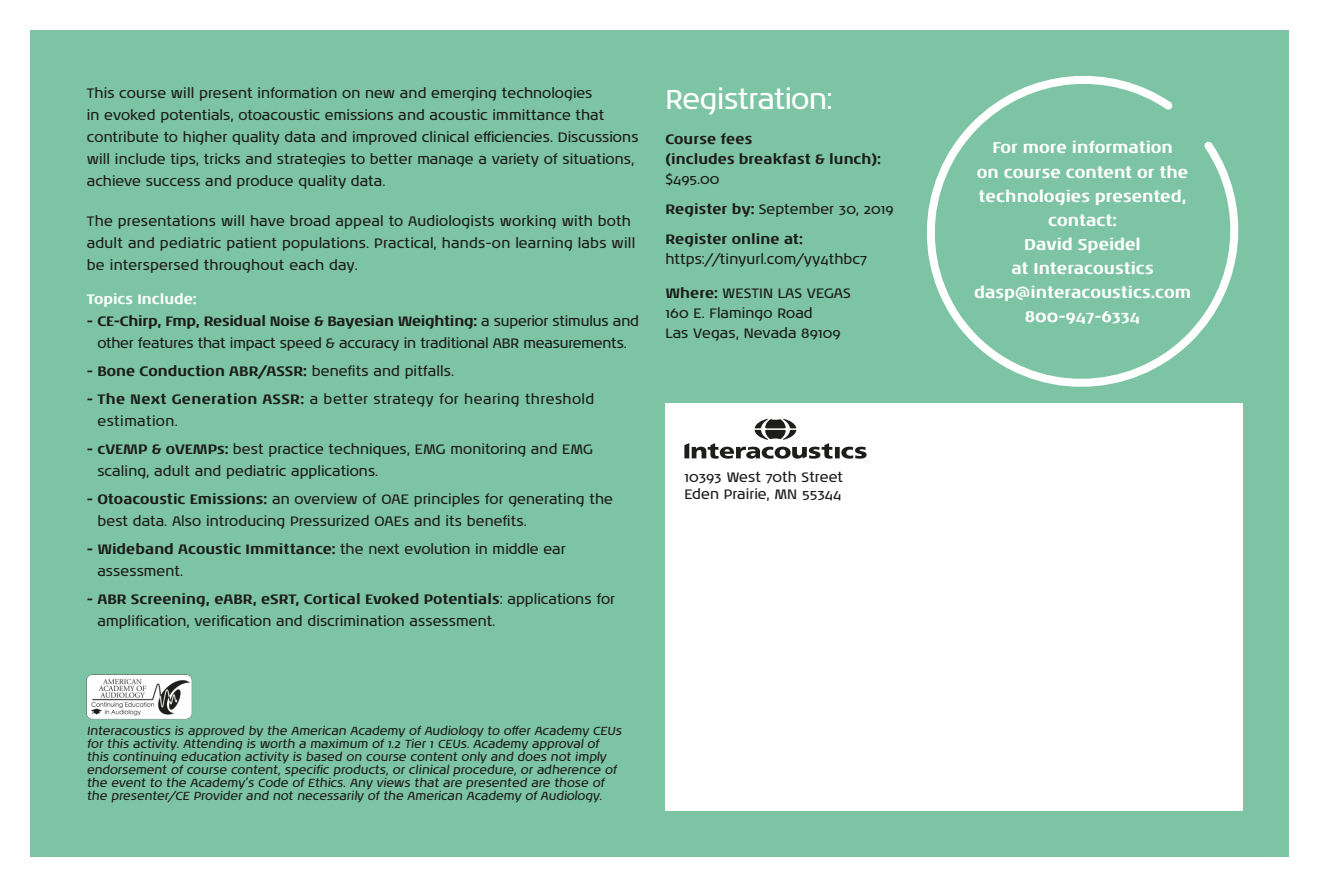
<style>
.page{position:relative;width:1319px;height:887px;background:#fff}
.page>*{position:absolute;margin:0;border:0;box-sizing:border-box;transform-origin:0 0}
.t1{font:28px "Noa LT Pro";letter-spacing:-.02em;color:#fff}
.t2{font:700 16px/24px "Noa LT Pro";color:#fff;text-align:center}
.t3{font:14px/22px "Noa LT Pro";letter-spacing:.005em;color:#1d1d1b}
.t4{font:14px/22px "Noa LT Pro";letter-spacing:-.015em;color:#1d1d1b;text-align:center}
.t5{font:700 14px/30.2px "Noa LT Pro";color:#1d1d1b}
.t6{font:14px/22px "Noa LT Pro";letter-spacing:.025em;color:#1d1d1b}
.t7{font:700 14px "Noa LT Pro";color:#fff}
.t8{font:italic 12px/13px "Noa LT Pro";color:#1d1d1b}
.s1{font-weight:700}
.s2{font-weight:400}
</style>
<div class="page">
<div style="left:30px;top:30px;width:1258px;height:826px;background:#7dc4a4"></div>
<div style="left:665px;top:403px;width:577px;height:407px;background:#fff"></div>
<svg style="left:684px;top:418px;width:182px;height:40px"></svg>
<svg style="left:927px;top:75px;width:316px;height:334px"></svg>
<img style="left:86px;top:674px;width:106px;height:46px">
<p class="t3" style="left:87px;top:81px;width:553px">This course will present information on new and emerging technologies<br>in evoked potentials, otoacoustic emissions and acoustic immittance that contribute to higher quality data and improved clinical efficiencies. Discussions will include tips, tricks and strategies to better manage a variety of situations, achieve success and produce quality data.</p>
<p class="t3" style="left:87px;top:209px;width:550px">The presentations will have broad appeal to Audiologists working with both adult and pediatric patient populations. Practical, hands-on learning labs will be interspersed throughout each day.</p>
<p class="t7" style="left:87px;top:288px;width:111px">Topics Include:</p>
<p class="t4" style="left:87px;top:309px;width:553px"><span class="s1">- CE-Chirp, Fmp, Residual Noise &amp; Bayesian Weighting:</span> a superior stimulus and other features that impact speed &amp; accuracy in traditional ABR measurements.</p>
<p class="t5" style="left:87px;top:355px;width:369px">- Bone Conduction ABR/ASSR: <span class="s2">benefits and pitfalls.</span></p>
<p class="t6" style="left:97px;top:387px;width:498px;text-indent:-11px"><span class="s1">- The Next Generation ASSR:</span> a better strategy for hearing threshold estimation.</p>
<p class="t3" style="left:97px;top:437px;width:497px;text-indent:-11px"><span class="s1">- cVEMP &amp; oVEMPs:</span> best practice techniques, EMG monitoring and EMG scaling, adult and pediatric applications.</p>
<p class="t3" style="left:97px;top:487px;width:517px;text-indent:-11px"><span class="s1">- Otoacoustic Emissions:</span> an overview of OAE principles for generating the best data. Also introducing Pressurized OAEs and its benefits.</p>
<p class="t3" style="left:97px;top:537px;width:470px;text-indent:-11px"><span class="s1">- Wideband Acoustic Immittance:</span> the next evolution in middle ear assessment.</p>
<p class="t3" style="left:97px;top:587px;width:519px;text-indent:-11px"><span class="s1">- ABR Screening, eABR, eSRT, Cortical Evoked Potentials</span>: applications for amplification, verification and discrimination assessment.</p>
<h1 class="t1" style="left:665px;top:79px;width:169px">Registration:</h1>
<p class="t5" style="left:665px;top:127px;width:217px;line-height:20px">Course fees<br>(includes breakfast &amp; lunch):</p>
<p class="t5" style="left:665px;top:162px;width:230px"><span class="s2">$495.00<br></span>Register by: <span class="s2">September 30, 2019<br></span>Register online at:</p>
<p class="t3" style="left:665px;top:247px;width:203px">https://tinyurl.com/yy4thbc7</p>
<p class="t3" style="left:665px;top:283px;width:187px;line-height:20px"><span class="s1">Where:</span> WESTIN LAS VEGAS<br>160 E. Flamingo Road<br>Las Vegas, Nevada 89109</p>
<p class="t3" style="left:684px;top:468px;width:160px;line-height:16.8px">10393 West 70th Street<br>Eden Prairie, MN 55344</p>
<p class="t8" style="left:87px;top:723px;width:536px">Interacoustics is approved by the American Academy of Audiology to offer Academy CEUs for this activity. Attending is worth a maximum of 1.2 Tier 1 CEUs. Academy approval of this continuing education activity is based on course content only and does not imply endorsement of course content, specific products, or clinical procedure, or adherence of the event to the Academy’s Code of Ethics. Any views that are presented are those of the presenter/CE Provider and not necessarily of the American Academy of Audiology.</p>
<p class="t2" style="left:973px;top:135px;width:218px">For more information<br>on course content or the technologies presented, contact:<br>David Speidel<br>at Interacoustics dasp@interacoustics.com<br>800-947-6334</p>
</div>
